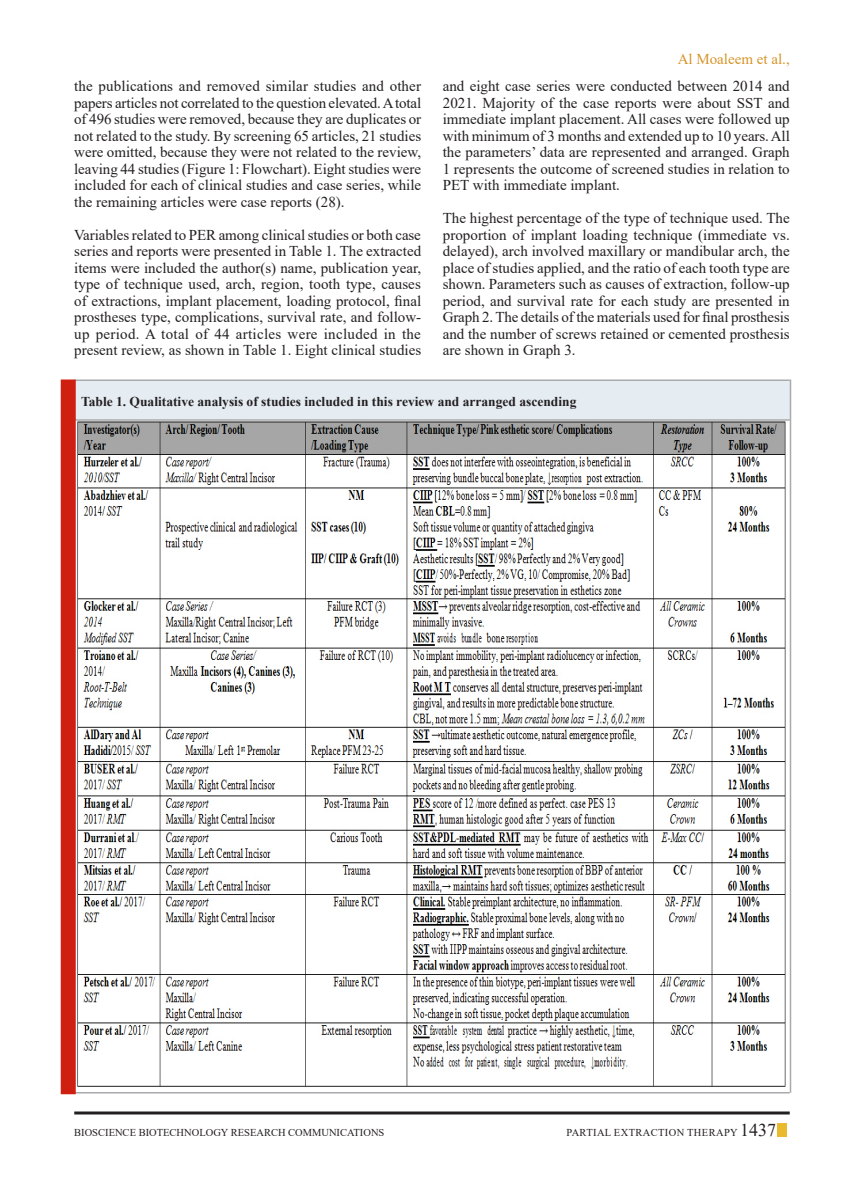
<style>
.page{position:relative;width:864px;height:1188px;background:#fff}
.page>*{position:absolute;margin:0;border:0;box-sizing:border-box;transform-origin:0 0}
.t1{font:18px "Times New Roman";color:#231f20}
.Body_text{font:15px/16.5px "Times New Roman";color:#231f20;text-align:justify}
.Body_text-2{font:15px "Times New Roman";color:#d69429}
.Body_text-3{font:700 13.5px "Times New Roman";color:#231f20}
.t2{font:10.5px "Times New Roman";color:#231f20}
.s1{font-size:10.5px}
</style>
<div class="page">
<div style="left:777px;top:1124px;width:10px;height:13px;background:#eaba2e"></div>
<hr style="left:74px;top:1112px;width:716px;height:2px;background:#231f20">
<img style="left:77px;top:421px;width:713px;height:671px">
<div style="left:74px;top:380px;width:716px;height:40px;background:#e5ecf2"></div>
<hr style="left:74px;top:380px;width:716px;height:1px;background:#a8aaad">
<hr style="left:74px;top:419px;width:716px;height:2px;background:#a8aaad">
<hr style="left:74px;top:1092px;width:716px;height:2px;background:#a8aaad">
<hr style="left:790px;top:380px;width:1px;height:713px;background:#a8aaad">
<div style="left:61px;top:380px;width:15px;height:714px;background:#ce1f10"></div>
<p class="Body_text-2" style="left:678px;top:48px;width:114px">Al Moaleem et al.,</p>
<p class="Body_text" style="left:74px;top:78px;width:349px">the publications and removed similar studies and other papers articles not correlated to the question elevated. A total of 496 studies were removed, because they are duplicates or not related to the study. By screening 65 articles, 21 studies were omitted, because they were not related to the review, leaving 44 studies (Figure 1: Flowchart). Eight studies were included for each of clinical studies and case series, while the remaining articles were case reports (28).</p>
<p class="Body_text" style="left:74px;top:226px;width:348px">Variables related to PER among clinical studies or both case series and reports were presented in Table 1. The extracted items were included the author(s) name, publication year, type of technique used, arch, region, tooth type, causes of extractions, implant placement, loading protocol, final prostheses type, complications, survival rate, and follow&shy;up period. A total of 44 articles were included in the present review, as shown in Table 1. Eight clinical studies</p>
<p class="Body_text" style="left:443px;top:78px;width:349px">and eight case series were conducted between 2014 and 2021. Majority of the case reports were about SST and immediate implant placement. All cases were followed up with minimum of 3 months and extended up to 10 years. All the parameters’ data are represented and arranged. Graph 1 represents the outcome of screened studies in relation to PET with immediate implant.</p>
<p class="Body_text" style="left:443px;top:210px;width:349px">The highest percentage of the type of technique used. The proportion of implant loading technique (immediate vs. delayed), arch involved maxillary or mandibular arch, the place of studies applied, and the ratio of each tooth type are shown. Parameters such as causes of extraction, follow-up period, and survival rate for each study are presented in Graph 2. The details of the materials used for final prosthesis and the number of screws retained or cemented prosthesis are shown in Graph 3.</p>
<p class="Body_text-3" style="left:81px;top:392px;width:497px">Table 1. Qualitative analysis of studies included in this review and arranged ascending</p>
<p class="t2" style="left:74px;top:1125px;width:119px">BIO SCIENCE BIOTECHNOLOGY</p>
<p class="t2" style="left:231px;top:1125px;width:99px">RESEARCH COMMUNIC</p>
<p class="t2" style="left:347px;top:1125px;width:39px">ATIONS</p>
<p class="t2" style="left:566px;top:1125px;width:14px">Part</p>
<p class="t2" style="left:593px;top:1125px;width:44px">ial Extra</p>
<p class="t2" style="left:651px;top:1125px;width:52px">ction Therap</p>
<p class="t1" style="left:730px;top:1117px;width:48px"><span class="s1">y</span> 1437</p>
</div>
